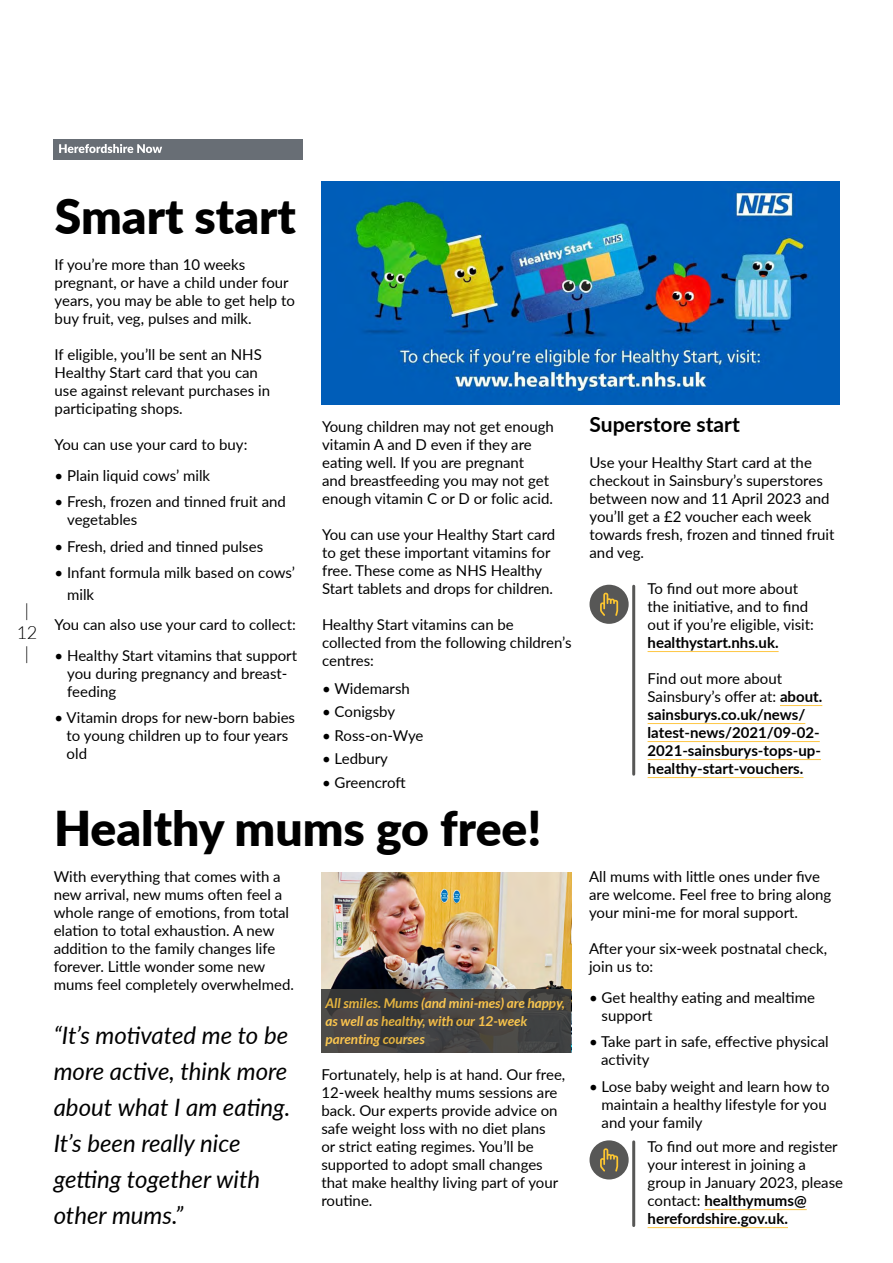
<style>
.page{position:relative;width:893px;height:1263px;background:#fff}
.page>*{position:absolute;margin:0;border:0;box-sizing:border-box;transform-origin:0 0}
.t1{font:900 48px "Lato";color:#000}
.main_copy{font:italic 24px/36px "Lato";color:#000}
.Main_copy_bold_large{font:700 21px "Lato";color:#000}
.t2{font:300 18px/21.6px "Lato";color:#000;text-align:center}
.main_copy-2{font:15px/18px "Lato";color:#000}
.main_copy-3{font:700 15px/18px "Lato";color:#000}
.t3{font:italic 700 13.5px/18px "Lato";color:#fec745}
.s1{font-weight:700}
.s2{font-weight:400}
</style>
<div class="page">
<div style="left:54px;top:139px;width:249px;height:20px;background:#686e75"></div>
<svg style="left:59px;top:144px;width:103px;height:9px"></svg>
<div style="left:589px;top:585px;width:40px;height:39px;background:#575756;border-radius:50%"></div>
<svg style="left:600px;top:593px;width:18px;height:23px"></svg>
<hr style="left:632px;top:586px;width:3px;height:188px;background:#575756">
<hr style="left:648px;top:651px;width:131px;height:1px;background:#fec745">
<hr style="left:780px;top:705px;width:42px;height:1px;background:#fec745">
<hr style="left:648px;top:723px;width:157px;height:1px;background:#fec745">
<hr style="left:648px;top:741px;width:172px;height:1px;background:#fec745">
<hr style="left:648px;top:759px;width:173px;height:1px;background:#fec745">
<hr style="left:648px;top:777px;width:155px;height:1px;background:#fec745">
<img style="left:321px;top:181px;width:519px;height:224px">
<img style="left:322px;top:872px;width:249px;height:117px">
<div style="left:589px;top:1140px;width:40px;height:39px;background:#575756;border-radius:50%"></div>
<svg style="left:600px;top:1148px;width:18px;height:23px"></svg>
<hr style="left:632px;top:1142px;width:3px;height:83px;background:#575756">
<hr style="left:704px;top:1209px;width:103px;height:1px;background:#fec745">
<hr style="left:648px;top:1227px;width:140px;height:1px;background:#fec745">
<svg style="left:321px;top:989px;width:250px;height:63px;background:#434241"></svg>
<p class="t2" style="left:16px;top:600px;width:22px">|<br>12 |</p>
<h1 class="t1" style="left:55px;top:180px;width:242px">Smart start</h1>
<p class="main_copy-2" style="left:55px;top:255px;width:242px">If you’re more than 10 weeks pregnant, or have a child under four years, you may be able to get help to buy fruit, veg, pulses and milk.</p>
<p class="main_copy-2" style="left:55px;top:345px;width:217px">If eligible, you’ll be sent an NHS<br>Healthy Start card that you can use against relevant purchases in participating shops.</p>
<p class="main_copy-2" style="left:55px;top:435px;width:194px">You can use your card to buy:</p>
<p class="main_copy-2" style="left:55px;top:466px;width:157px">• Plain liquid cows’ milk</p>
<p class="main_copy-2" style="left:67px;top:492px;width:220px;text-indent:-13px">• Fresh, frozen and tinned fruit and vegetables</p>
<p class="main_copy-2" style="left:55px;top:537px;width:210px">• Fresh, dried and tinned pulses</p>
<p class="main_copy-2" style="left:67px;top:561px;width:229px;line-height:21.6px;text-indent:-13px">• Infant formula milk based on cows’ milk</p>
<p class="main_copy-2" style="left:55px;top:615px;width:243px">You can also use your card to collect:</p>
<p class="main_copy-2" style="left:67px;top:646px;width:231px;text-indent:-13px">• Healthy Start vitamins that support you during pregnancy and breast&shy;feeding</p>
<p class="main_copy-2" style="left:67px;top:708px;width:230px;text-indent:-12px">• Vitamin drops for new-born babies to young children up to four years old</p>
<p class="main_copy-2" style="left:322px;top:417px;width:233px">Young children may not get enough vitamin A and D even if they are eating well. If you are pregnant<br>and breastfeeding you may not get enough vitamin C or D or folic acid.</p>
<p class="main_copy-2" style="left:322px;top:525px;width:235px">You can use your Healthy Start card to get these important vitamins for free. These come as NHS Healthy Start tablets and drops for children.</p>
<p class="main_copy-2" style="left:322px;top:615px;width:251px">Healthy Start vitamins can be collected from the following children’s centres:</p>
<p class="main_copy-2" style="left:322px;top:679px;width:89px">• Widemarsh</p>
<p class="main_copy-2" style="left:322px;top:702px;width:75px">• Conigsby</p>
<p class="main_copy-2" style="left:322px;top:726px;width:103px">• Ross-on-Wye</p>
<p class="main_copy-2" style="left:322px;top:749px;width:67px">• Ledbury</p>
<p class="main_copy-2" style="left:322px;top:773px;width:85px">• Greencroft</p>
<h1 class="t1" style="left:54px;top:792px;width:489px">Healthy mums go free!</h1>
<p class="main_copy-2" style="left:54px;top:867px;width:242px">With everything that comes with a new arrival, new mums often feel a whole range of emotions, from total elation to total exhaustion. A new addition to the family changes life forever. Little wonder some new mums feel completely overwhelmed.</p>
<p class="main_copy" style="left:54px;top:1016px;width:238px">“It’s motivated me to be more active, think more about what I am eating.<br>It’s been really nice getting together with other mums.”</p>
<p class="t3" style="left:326px;top:994px;width:241px">All smiles. Mums (and mini-mes) are happy, as well as healthy, with our 12-week parenting courses</p>
<p class="main_copy-2" style="left:321px;top:1065px;width:245px">Fortunately, help is at hand. Our free,<br>12-week healthy mums sessions are back. Our experts provide advice on safe weight loss with no diet plans<br>or strict eating regimes. You’ll be supported to adopt small changes that make healthy living part of your routine.</p>
<h2 class="Main_copy_bold_large" style="left:589px;top:409px;width:152px">Superstore start</h2>
<p class="main_copy-2" style="left:589px;top:453px;width:246px">Use your Healthy Start card at the checkout in Sainsbury’s superstores between now and 11 April 2023 and you’ll get a £2 voucher each week towards fresh, frozen and tinned fruit and veg.</p>
<p class="main_copy-2" style="left:648px;top:579px;width:168px">To find out more about the initiative, and to find out if you’re eligible, visit: <span class="s1">healthystart.nhs.uk.</span></p>
<p class="main_copy-3" style="left:648px;top:669px;width:176px"><span class="s2">Find out more about<br>Sainsbury’s offer at:</span> about. sainsburys.co.uk/news/ latest-news/2021/09-02-<br>2021-sainsburys-tops-up&shy;healthy-start-vouchers.</p>
<p class="main_copy-2" style="left:589px;top:867px;width:244px">All mums with little ones under five are welcome. Feel free to bring along your mini-me for moral support.</p>
<p class="main_copy-2" style="left:589px;top:939px;width:240px">After your six-week postnatal check, join us to:</p>
<p class="main_copy-2" style="left:602px;top:988px;width:215px;text-indent:-13px">• Get healthy eating and mealtime support</p>
<p class="main_copy-2" style="left:601px;top:1032px;width:229px;text-indent:-12px">• Take part in safe, effective physical activity</p>
<p class="main_copy-2" style="left:602px;top:1077px;width:229px;text-indent:-13px">• Lose baby weight and learn how to maintain a healthy lifestyle for you and your family</p>
<p class="main_copy-2" style="left:648px;top:1137px;width:197px">To find out more and register your interest in joining a group in January 2023, please contact: <span class="s1">healthymums@ herefordshire.gov.uk.</span></p>
</div>
